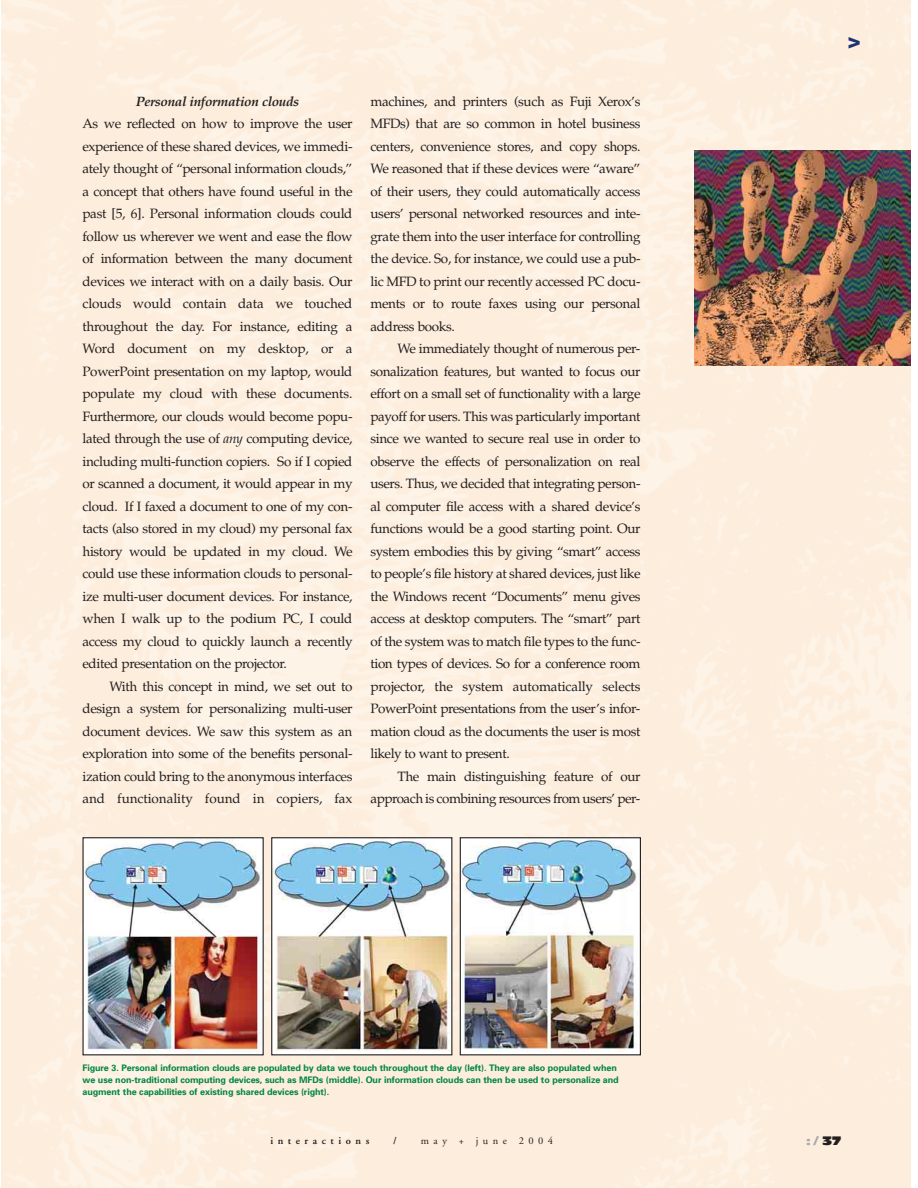
<style>
.page{position:relative;width:918px;height:1188px;background:#fff}
.page>*{position:absolute;margin:0;border:0;box-sizing:border-box;transform-origin:0 0}
.t1{font:21px "Antique Olive Nord";color:#1c3273}
.t2{font:13.5px/22.5px "Palatino";letter-spacing:-.025em;color:#231f20;text-align:justify}
.t3{font:italic 700 13.5px "Palatino";letter-spacing:-.025em;color:#231f20}
.t4{font:12px "Antique Olive Nord";color:#a7a9ac}
.t5{font:600 10.5px "Adobe Garamond";letter-spacing:.435em;color:#231f20}
.t6{font:10.5px "Adobe Garamond";letter-spacing:.425em;color:#231f20}
.t7{font:700 9px/12px "Univers";letter-spacing:-.01em;color:#008641}
.s1{font-style:italic}
.s2{color:#231f20}
</style>
<div class="page">
<img style="left:84px;top:839px;width:178px;height:214px">
<div style="left:82px;top:837px;width:182px;height:218px;border:1px solid #231f20"></div>
<img style="left:273px;top:839px;width:177px;height:213px">
<div style="left:271px;top:837px;width:181px;height:218px;border:1px solid #231f20"></div>
<img style="left:462px;top:839px;width:177px;height:212px">
<div style="left:460px;top:837px;width:181px;height:218px;border:1px solid #231f20"></div>
<img style="left:694px;top:150px;width:216px;height:216px">
<p class="t3" style="left:136px;top:96px;width:165px">Personal information clouds</p>
<p class="t2" style="left:82px;top:114px;width:272px">As we reflected on how to improve the user experience of these shared devices, we immedi&shy;ately thought of “personal information clouds,” a concept that others have found useful in the past [5, 6]. Personal information clouds could follow us wherever we went and ease the flow of information between the many document devices we interact with on a daily basis. Our clouds would contain data we touched throughout the day. For instance, editing a Word document on my desktop, or a PowerPoint presentation on my laptop, would populate my cloud with these documents.<br>Furthermore, our clouds would become popu&shy;lated through the use of <span class="s1">any</span> computing device, including multi-function copiers. So if I copied or scanned a document, it would appear in my cloud. If I faxed a document to one of my con&shy;tacts (also stored in my cloud) my personal fax history would be updated in my cloud. We could use these information clouds to personal&shy;ize multi-user document devices. For instance, when I walk up to the podium PC, I could access my cloud to quickly launch a recently edited presentation on the projector.</p>
<p class="t2" style="left:83px;top:677px;width:272px;text-indent:27px">With this concept in mind, we set out to design a system for personalizing multi-user document devices. We saw this system as an exploration into some of the benefits personal&shy;ization could bring to the anonymous interfaces and functionality found in copiers, fax</p>
<p class="t2" style="left:370px;top:92px;width:272px">machines, and printers (such as Fuji Xerox’s MFDs) that are so common in hotel business centers, convenience stores, and copy shops.<br>We reasoned that if these devices were “aware” of their users, they could automatically access users’ personal networked resources and inte&shy;grate them into the user interface for controlling the device. So, for instance, we could use a pub&shy;lic MFD to print our recently accessed PC docu&shy;ments or to route faxes using our personal address books.</p>
<p class="t2" style="left:370px;top:339px;width:272px;text-indent:27px">We immediately thought of numerous per&shy;sonalization features, but wanted to focus our effort on a small set of functionality with a large payoff for users. This was particularly important since we wanted to secure real use in order to observe the effects of personalization on real users. Thus, we decided that integrating person&shy;al computer file access with a shared device’s functions would be a good starting point. Our system embodies this by giving “smart” access to people’s file history at shared devices, just like the Windows recent “Documents” menu gives access at desktop computers. The “smart” part of the system was to match file types to the func&shy;tion types of devices. So for a conference room projector, the system automatically selects PowerPoint presentations from the user’s infor&shy;mation cloud as the documents the user is most likely to want to present.</p>
<p class="t2" style="left:370px;top:767px;width:271px;text-align:right">The main distinguishing feature of our approach is combining resources from users’ per-</p>
<p class="t7" style="left:82px;top:1063px;width:538px">Figure 3. Personal information clouds are populated by data we touch throughout the day (left). They are also populated when we use non-traditional computing devices, such as MFDs (middle). Our information clouds can then be used to personalize and augment the capabilities of existing shared devices (right).</p>
<h1 class="t1" style="left:847px;top:33px;width:15px">&gt;</h1>
<p class="t5" style="left:270px;top:1136px;width:100px">interactions</p>
<p class="t5" style="left:393px;top:1136px;width:5px">/</p>
<p class="t6" style="left:421px;top:1136px;width:134px">may + june 2004</p>
<p class="t4" style="left:806px;top:1136px;width:37px">:/<span class="s2">37</span></p>
</div>
